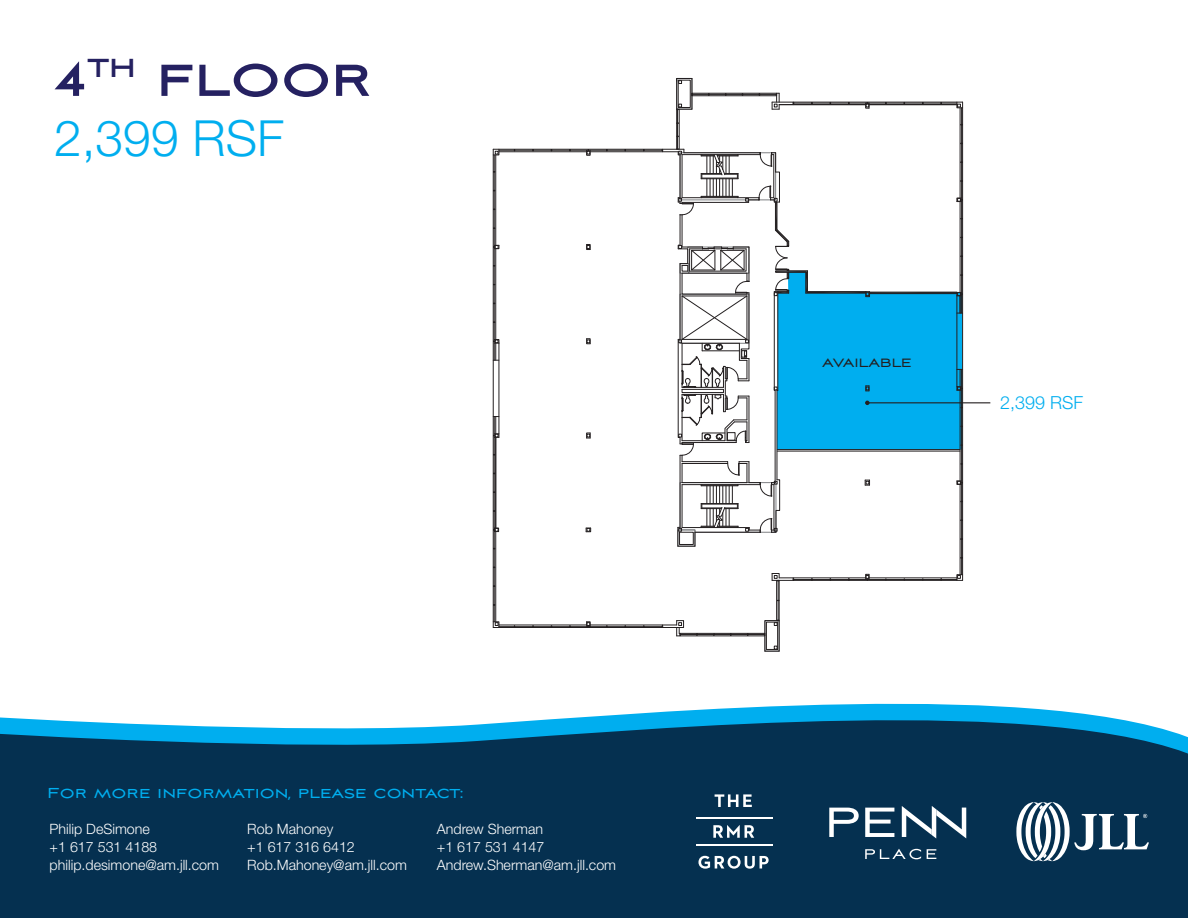
<style>
.page{position:relative;width:1188px;height:918px;background:#fff}
.page>*{position:absolute;margin:0;border:0;box-sizing:border-box;transform-origin:0 0}
.t1{font:700 55.8px "Aviano Sans";color:#252161}
.t2{font:300 49.8px "Helvetica Neue LT Pro";color:#00aeef}
.t3{font:18px "Aviano Sans";color:#00aeef}
.t4{font:300 18px "Helvetica Neue LT Pro";color:#00aeef}
.t5{font:15px "Aviano Sans";color:#231f20}
.t6{font:300 14.25px/18px "Helvetica Neue LT Pro";color:#fff}
</style>
<div class="page">
<svg style="left:0;top:703px;width:1188px;height:215px;fill:#053050"></svg>
<svg style="left:829px;top:808px;width:30px;height:29px"></svg>
<svg style="left:865px;top:808px;width:29px;height:29px"></svg>
<svg style="left:865px;top:849px;width:56px;height:10px"></svg>
<svg style="left:927px;top:849px;width:9px;height:10px"></svg>
<svg style="left:902px;top:806px;width:64px;height:33px"></svg>
<svg style="left:1016px;top:802px;width:133px;height:59px"></svg>
<svg style="left:715px;top:794px;width:37px;height:13px"></svg>
<svg style="left:713px;top:825px;width:41px;height:13px"></svg>
<svg style="left:698px;top:856px;width:71px;height:13px"></svg>
<hr style="left:696px;top:817px;width:77px;height:1px;background:#fff">
<hr style="left:696px;top:845px;width:77px;height:1px;background:#fff">
<div style="left:676px;top:78px;width:16px;height:31px;border:1px solid #7f8184"></div>
<hr style="left:493px;top:627px;width:191px;height:1px;background:#231f20">
<hr style="left:493px;top:149px;width:191px;height:1px;background:#231f20">
<hr style="left:493px;top:149px;width:1px;height:478px;background:#231f20">
<hr style="left:676px;top:78px;width:1px;height:71px;background:#231f20">
<hr style="left:692px;top:78px;width:1px;height:31px;background:#231f20">
<svg style="left:676px;top:78px;width:16px;height:6px"></svg>
<div style="left:678px;top:80px;width:13px;height:28px;border:1px solid #231f20"></div>
<hr style="left:499px;top:343px;width:1px;height:91px;background:#231f20">
<svg style="left:586px;top:432px;width:5px;height:7px"></svg>
<hr style="left:590px;top:625px;width:87px;height:1px;background:#231f20">
<hr style="left:495px;top:437px;width:1px;height:91px;background:#231f20">
<hr style="left:494px;top:436px;width:1px;height:94px;background:#231f20">
<svg style="left:493px;top:416px;width:6px;height:22px"></svg>
<svg style="left:493px;top:528px;width:170px;height:99px"></svg>
<hr style="left:590px;top:152px;width:88px;height:1px;background:#231f20">
<svg style="left:493px;top:149px;width:170px;height:212px"></svg>
<hr style="left:867px;top:402px;width:123px;height:1px;background:#231f20">
<svg style="left:676px;top:93px;width:287px;height:559px"></svg>
<p class="t1" style="left:54px;top:47px;width:321px">4<sup>TH</sup> FLOOR</p>
<p class="t2" style="left:54px;top:108px;width:232px">2,399 RSF</p>
<p class="t3" style="left:47px;top:783px;width:417px">For more information, please contact:</p>
<p class="t6" style="left:247px;top:820px;width:161px">Rob Mahoney<br>+1 617 316 6412<br>Rob.Mahoney@am.jll.com</p>
<p class="t6" style="left:437px;top:820px;width:181px">Andrew Sherman<br>+1 617 531 4147<br>Andrew.Sherman@am.jll.com</p>
<p class="t6" style="left:50px;top:820px;width:171px">Philip DeSimone<br>+1 617 531 4188 philip.desimone@am.jll.com</p>
<p class="t6" style="left:376px;top:856px;width:181px">Andrew.Sherman@am.jll.com</p>
<p class="t5" style="left:822px;top:354px;width:91px">AVAILABLE</p>
<p class="t4" style="left:1000px;top:392px;width:85px">2,399 RSF</p>
</div>
